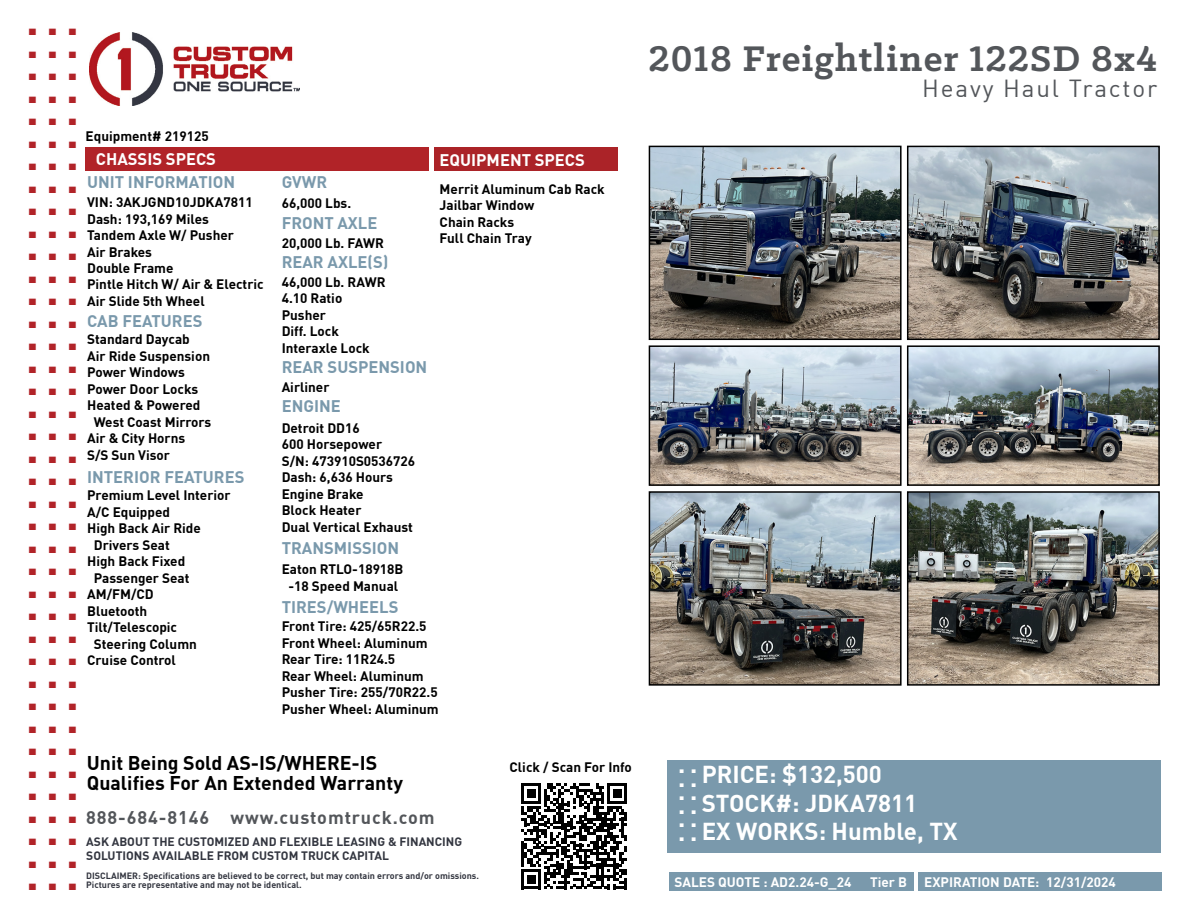
<style>
.page{position:relative;width:1188px;height:918px;background:#fff}
.page>*{position:absolute;margin:0;border:0;box-sizing:border-box;transform-origin:0 0}
.t1{font:700 45px "DIN Pro";color:#b12328}
.t2{font:700 40.35px "Klinic Slab";letter-spacing:.025em;color:#53565a}
.t3{font:700 25.5px "DIN Pro";color:#fff}
.t4{font:24.15px "DIN Pro";letter-spacing:.075em;color:#53565a}
.t5{font:700 24px "DIN Pro";color:#fff}
.t6{font:700 19.5px/19.5px "DIN Pro";color:#000}
.t7{font:700 18px "DIN Pro";letter-spacing:.05em;color:#53565a}
.t8{font:700 16.5px "DIN Pro";color:#7a99ac}
.t9{font:700 16.5px "DIN Pro";color:#fff}
.t10{font:700 13.5px/16.5px "DIN Pro";color:#000}
.t11{font:700 13.5px "DIN Pro";color:#fff}
.t12{font:700 12px/14.4px "DIN Pro";color:#333640}
.t13{font:700 9px/9px "DIN Pro";color:#333640}
.s1{font-size:25.5px}
</style>
<div class="page">
<div style="left:919px;top:872px;width:243px;height:19px;background:#7a99ac"></div>
<div style="left:669px;top:872px;width:244px;height:19px;background:#7a99ac"></div>
<div style="left:86px;top:147px;width:343px;height:24px;background:#b12328"></div>
<div style="left:668px;top:760px;width:493px;height:93px;background:#7a99ac"></div>
<img style="left:652px;top:149px;width:247px;height:188px">
<div style="left:649px;top:146px;width:253px;height:194px;border:2px solid #000"></div>
<img style="left:910px;top:149px;width:247px;height:188px">
<div style="left:907px;top:146px;width:253px;height:194px;border:2px solid #000"></div>
<img style="left:652px;top:348px;width:247px;height:135px">
<div style="left:649px;top:345px;width:253px;height:141px;border:2px solid #000"></div>
<img style="left:910px;top:348px;width:247px;height:135px">
<div style="left:907px;top:345px;width:253px;height:141px;border:2px solid #000"></div>
<img style="left:652px;top:494px;width:247px;height:189px">
<div style="left:649px;top:491px;width:253px;height:195px;border:2px solid #000"></div>
<img style="left:910px;top:494px;width:247px;height:189px">
<div style="left:907px;top:491px;width:253px;height:195px;border:2px solid #000"></div>
<img style="left:89px;top:32px;width:210px;height:74px">
<svg style="left:521px;top:783px;width:106px;height:106px"></svg>
<div style="left:435px;top:148px;width:183px;height:23px;background:#ab2328"></div>
<h1 class="t1" style="left:26px;top:-16px;width:54px">...</h1>
<h1 class="t1" style="left:26px;top:6px;width:54px">...</h1>
<h1 class="t1" style="left:26px;top:29px;width:54px">...</h1>
<h1 class="t1" style="left:26px;top:51px;width:54px">...</h1>
<h1 class="t1" style="left:26px;top:74px;width:54px">...</h1>
<h1 class="t1" style="left:26px;top:96px;width:54px">...</h1>
<h1 class="t1" style="left:26px;top:119px;width:54px">...</h1>
<h1 class="t1" style="left:26px;top:141px;width:54px">...</h1>
<h1 class="t1" style="left:26px;top:164px;width:54px">...</h1>
<h1 class="t1" style="left:26px;top:186px;width:54px">...</h1>
<h1 class="t1" style="left:26px;top:209px;width:54px">...</h1>
<h1 class="t1" style="left:26px;top:231px;width:54px">...</h1>
<h1 class="t1" style="left:26px;top:254px;width:54px">...</h1>
<h1 class="t1" style="left:26px;top:276px;width:54px">...</h1>
<h1 class="t1" style="left:26px;top:299px;width:54px">...</h1>
<h1 class="t1" style="left:26px;top:321px;width:54px">...</h1>
<h1 class="t1" style="left:26px;top:344px;width:54px">...</h1>
<h1 class="t1" style="left:26px;top:366px;width:54px">...</h1>
<h1 class="t1" style="left:26px;top:389px;width:54px">...</h1>
<h1 class="t1" style="left:26px;top:411px;width:54px">...</h1>
<h1 class="t1" style="left:26px;top:434px;width:54px">...</h1>
<h1 class="t1" style="left:26px;top:456px;width:54px">...</h1>
<h1 class="t1" style="left:26px;top:479px;width:54px">...</h1>
<h1 class="t1" style="left:26px;top:501px;width:54px">...</h1>
<h1 class="t1" style="left:26px;top:524px;width:54px">...</h1>
<h1 class="t1" style="left:26px;top:546px;width:54px">...</h1>
<h1 class="t1" style="left:26px;top:569px;width:54px">...</h1>
<h1 class="t1" style="left:26px;top:591px;width:54px">...</h1>
<h1 class="t1" style="left:26px;top:614px;width:54px">...</h1>
<h1 class="t1" style="left:26px;top:636px;width:54px">...</h1>
<h1 class="t1" style="left:26px;top:659px;width:54px">...</h1>
<h1 class="t1" style="left:26px;top:681px;width:54px">...</h1>
<h1 class="t1" style="left:26px;top:704px;width:54px">...</h1>
<h1 class="t1" style="left:26px;top:726px;width:54px">...</h1>
<h1 class="t1" style="left:26px;top:749px;width:54px">...</h1>
<h1 class="t1" style="left:26px;top:771px;width:54px">...</h1>
<h1 class="t1" style="left:26px;top:794px;width:54px">...</h1>
<h1 class="t1" style="left:26px;top:816px;width:54px">...</h1>
<h1 class="t1" style="left:26px;top:839px;width:54px">...</h1>
<p class="t10" style="left:86px;top:127px;width:125px">Equipment# 219125</p>
<p class="t9" style="left:96px;top:146px;width:122px">CHASSIS SPECS</p>
<p class="t8" style="left:87px;top:170px;width:150px">UNIT INFORMATION</p>
<p class="t10" style="left:87px;top:193px;width:178px">VIN: 3AKJGND10JDKA7811<br>Dash: 193,169 Miles<br>Tandem Axle W/ Pusher<br>Air Brakes<br>Double Frame<br>Pintle Hitch W/ Air &amp; Electric<br>Air Slide 5th Wheel</p>
<p class="t8" style="left:87px;top:308px;width:117px">CAB FEATURES</p>
<p class="t10" style="left:87px;top:331px;width:104px">Standard Daycab</p>
<p class="t10" style="left:87px;top:347px;width:124px">Air Ride Suspension</p>
<p class="t10" style="left:87px;top:364px;width:99px">Power Windows</p>
<p class="t10" style="left:87px;top:380px;width:113px">Power Door Locks</p>
<p class="t10" style="left:87px;top:397px;width:115px">Heated &amp; Powered</p>
<p class="t10" style="left:94px;top:413px;width:119px">West Coast Mirrors</p>
<p class="t10" style="left:87px;top:429px;width:100px">Air &amp; City Horns</p>
<p class="t10" style="left:87px;top:446px;width:84px">S/S Sun Visor</p>
<p class="t8" style="left:87px;top:464px;width:159px">INTERIOR FEATURES</p>
<p class="t10" style="left:87px;top:486px;width:145px">Premium Level Interior</p>
<p class="t10" style="left:87px;top:503px;width:84px">A/C Equipped</p>
<p class="t10" style="left:87px;top:519px;width:115px">High Back Air Ride</p>
<p class="t10" style="left:94px;top:536px;width:77px">Drivers Seat</p>
<p class="t10" style="left:87px;top:552px;width:100px">High Back Fixed</p>
<p class="t10" style="left:94px;top:569px;width:97px">Passenger Seat</p>
<p class="t10" style="left:87px;top:585px;width:68px">AM/FM/CD</p>
<p class="t10" style="left:87px;top:602px;width:62px">Bluetooth</p>
<p class="t10" style="left:87px;top:618px;width:92px">Tilt/Telescopic</p>
<p class="t10" style="left:94px;top:635px;width:105px">Steering Column</p>
<p class="t10" style="left:87px;top:651px;width:90px">Cruise Control</p>
<p class="t8" style="left:282px;top:170px;width:47px">GVWR</p>
<p class="t10" style="left:282px;top:194px;width:71px">66,000 Lbs.</p>
<p class="t8" style="left:282px;top:210px;width:97px">FRONT AXLE</p>
<p class="t10" style="left:282px;top:234px;width:104px">20,000 Lb. FAWR</p>
<p class="t8" style="left:282px;top:250px;width:108px">REAR AXLE(S)</p>
<p class="t10" style="left:282px;top:273px;width:105px">46,000 Lb. RAWR<br>4.10 Ratio<br>Pusher<br>Diff. Lock<br>Interaxle Lock</p>
<p class="t8" style="left:282px;top:354px;width:147px">REAR SUSPENSION</p>
<p class="t10" style="left:282px;top:378px;width:49px">Airliner</p>
<p class="t8" style="left:282px;top:393px;width:61px">ENGINE</p>
<p class="t10" style="left:282px;top:419px;width:135px">Detroit DD16<br>600 Horsepower<br>S/N: 473910S0536726<br>Dash: 6,636 Hours<br>Engine Brake<br>Block Heater<br>Dual Vertical Exhaust</p>
<p class="t10" style="left:282px;top:560px;width:123px;text-align:center">Eaton RTLO-18918B -18 Speed Manual</p>
<p class="t8" style="left:282px;top:535px;width:119px">TRANSMISSION</p>
<p class="t8" style="left:282px;top:594px;width:118px">TIRES/WHEELS</p>
<p class="t9" style="left:440px;top:147px;width:147px">EQUIPMENT SPECS</p>
<p class="t10" style="left:440px;top:180px;width:167px">Merrit Aluminum Cab Rack<br>Jailbar Window<br>Chain Racks<br>Full Chain Tray</p>
<p class="t10" style="left:282px;top:617px;width:159px">Front Tire: 425/65R22.5<br>Front Wheel: Aluminum<br>Rear Tire: 11R24.5<br>Rear Wheel: Aluminum<br>Pusher Tire: 255/70R22.5<br>Pusher Wheel: Aluminum</p>
<h2 class="t2" style="left:648px;top:32px;width:510px">2018 Freightliner 122SD 8x4</h2>
<h3 class="t4" style="left:922px;top:70px;width:237px">Heavy Haul Tractor</h3>
<h3 class="t6" style="left:87px;top:752px;width:318px">Unit Being Sold AS-IS/WHERE-IS<br>Qualifies For An Extended Warranty</h3>
<p class="t10" style="left:510px;top:758px;width:124px">Click / Scan For Info</p>
<h3 class="t5" style="left:702px;top:755px;width:182px">PRICE: $132,500</h3>
<h3 class="t3" style="left:678px;top:744px;width:21px">..</h3>
<h3 class="t3" style="left:678px;top:758px;width:21px">..</h3>
<h3 class="t3" style="left:678px;top:771px;width:21px">..</h3>
<h3 class="t5" style="left:678px;top:784px;width:240px"><span class="s1">. .</span> STOCK#: JDKA7811</h3>
<h3 class="t3" style="left:678px;top:798px;width:21px">..</h3>
<h3 class="t7" style="left:86px;top:803px;width:350px">888-684-8146 www.customtruck.com</h3>
<h3 class="t5" style="left:678px;top:813px;width:281px"><span class="s1">. .</span> EX WORKS: Humble, TX</h3>
<p class="t12" style="left:86px;top:834px;width:378px">ASK ABOUT THE CUSTOMIZED AND FLEXIBLE LEASING &amp; FINANCING<br>SOLUTIONS AVAILABLE FROM CUSTOM TRUCK CAPITAL</p>
<p class="t13" style="left:86px;top:871px;width:394px">DISCLAIMER: Specifications are believed to be correct, but may contain errors and/or omissions.<br>Pictures are representative and may not be identical.</p>
<p class="t11" style="left:675px;top:871px;width:178px">SALES QUOTE : AD2.24-G_24</p>
<p class="t11" style="left:870px;top:871px;width:38px">Tier B</p>
<p class="t11" style="left:924px;top:871px;width:193px">EXPIRATION DATE: 12/31/2024</p>
</div>
